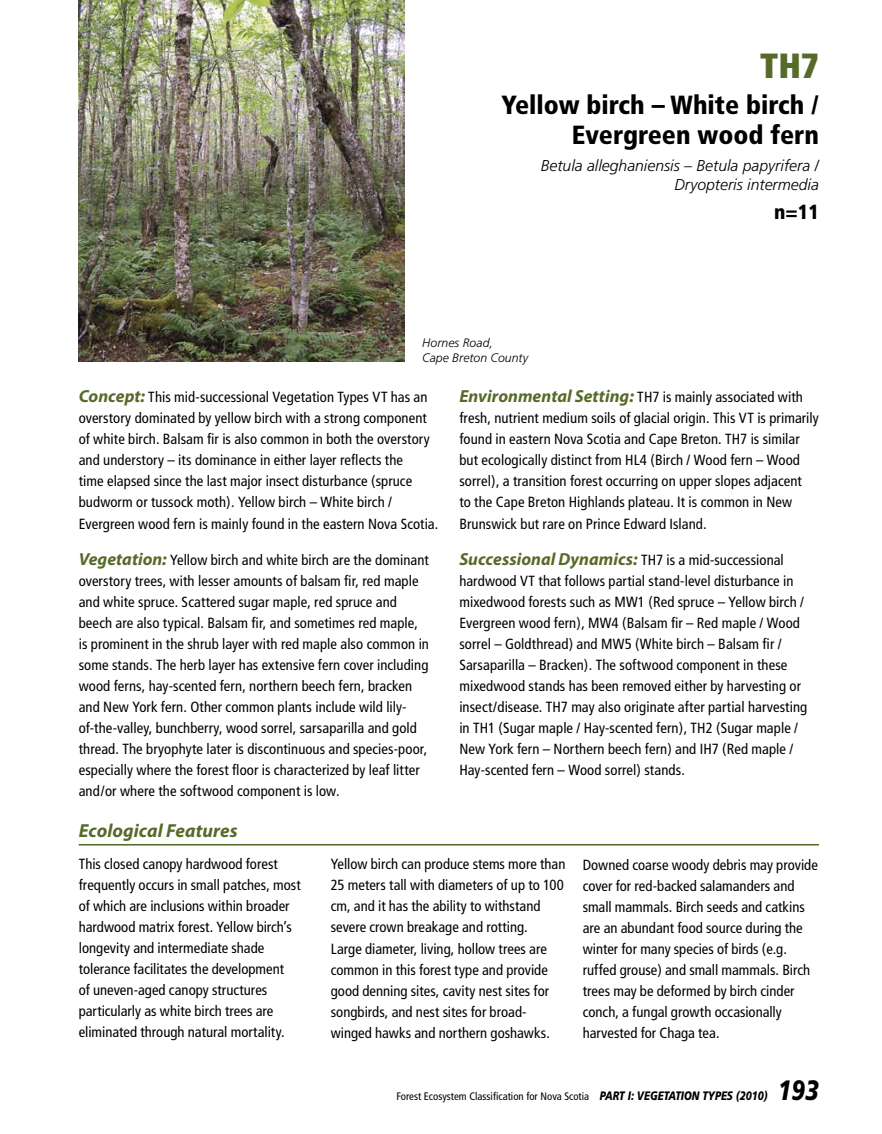
<style>
.page{position:relative;width:882px;height:1134px;background:#fff}
.page>*{position:absolute;margin:0;border:0;box-sizing:border-box;transform-origin:0 0}
.t1{font:900 condensed 35px "Frutiger";color:#586a29}
.t2{font:italic 900 28px "Frutiger";color:#000;scale:.8 1}
.t3{font:900 condensed 26.25px/29.8px "Frutiger";color:#000;text-align:right}
.t4{font:900 condensed 20.47px "Frutiger";color:#000}
.t5{font:italic 700 18.9px "Myriad Pro";letter-spacing:.005em;color:#586a29}
.t6{font:italic 300 15.75px/18.9px "Frutiger";color:#000;text-align:right}
.t7{font:condensed 14.7px/21px "Frutiger";letter-spacing:.005em;color:#000}
.t8{font:italic 300 12.25px/14.7px "Frutiger";letter-spacing:.01em;color:#000}
.t9{font:condensed 10.85px "Frutiger";color:#000}
.s1{font-family:"Myriad Pro";font-weight:700;font-style:italic;font-stretch:normal;font-size:17.5px;color:#586a29}
.s2{font-weight:900;font-style:italic;font-stretch:normal;font-size:12.25px}
</style>
<div class="page">
<hr style="left:79px;top:844px;width:740px;height:2px;background:#586a29">
<img style="left:79px;top:0;width:326px;height:362px">
<h1 class="t1" style="left:760px;top:45px;width:60px">TH7</h1>
<h3 class="t3" style="left:501px;top:90px;width:319px">Yellow birch – White birch /<br>Evergreen wood fern</h3>
<p class="t6" style="left:541px;top:156px;width:280px">Betula alleghaniensis – Betula papyrifera /<br>Dryopteris intermedia</p>
<h3 class="t4" style="left:774px;top:200px;width:46px">n=11</h3>
<p class="t8" style="left:422px;top:336px;width:108px">Hornes Road,<br>Cape Breton County</p>
<p class="t7" style="left:79px;top:387px;width:359px"><span class="s1">Concept:</span> This mid-successional Vegetation Types VT has an overstory dominated by yellow birch with a strong component of white birch. Balsam fir is also common in both the overstory and understory – its dominance in either layer reflects the<br>time elapsed since the last major insect disturbance (spruce budworm or tussock moth). Yellow birch – White birch / Evergreen wood fern is mainly found in the eastern Nova Scotia.</p>
<p class="t7" style="left:79px;top:550px;width:352px"><span class="s1">Vegetation:</span> Yellow birch and white birch are the dominant overstory trees, with lesser amounts of balsam fir, red maple and white spruce. Scattered sugar maple, red spruce and beech are also typical. Balsam fir, and sometimes red maple, is prominent in the shrub layer with red maple also common in some stands. The herb layer has extensive fern cover including wood ferns, hay-scented fern, northern beech fern, bracken and New York fern. Other common plants include wild lily&shy;of-the-valley, bunchberry, wood sorrel, sarsaparilla and gold thread. The bryophyte later is discontinuous and species-poor, especially where the forest floor is characterized by leaf litter and/or where the softwood component is low.</p>
<p class="t5" style="left:79px;top:819px;width:160px">Ecological Features</p>
<p class="t7" style="left:459px;top:387px;width:361px"><span class="s1">Environmental Setting:</span> TH7 is mainly associated with fresh, nutrient medium soils of glacial origin. This VT is primarily found in eastern Nova Scotia and Cape Breton. TH7 is similar but ecologically distinct from HL4 (Birch / Wood fern – Wood sorrel), a transition forest occurring on upper slopes adjacent<br>to the Cape Breton Highlands plateau. It is common in New Brunswick but rare on Prince Edward Island.</p>
<p class="t7" style="left:459px;top:550px;width:349px"><span class="s1">Successional Dynamics:</span> TH7 is a mid-successional hardwood VT that follows partial stand-level disturbance in mixedwood forests such as MW1 (Red spruce – Yellow birch / Evergreen wood fern), MW4 (Balsam fir – Red maple / Wood sorrel – Goldthread) and MW5 (White birch – Balsam fir / Sarsaparilla – Bracken). The softwood component in these mixedwood stands has been removed either by harvesting or insect/disease. TH7 may also originate after partial harvesting in TH1 (Sugar maple / Hay-scented fern), TH2 (Sugar maple / New York fern – Northern beech fern) and IH7 (Red maple / Hay-scented fern – Wood sorrel) stands.</p>
<p class="t7" style="left:79px;top:854px;width:223px">This closed canopy hardwood forest frequently occurs in small patches, most of which are inclusions within broader hardwood matrix forest. Yellow birch’s longevity and intermediate shade tolerance facilitates the development<br>of uneven-aged canopy structures particularly as white birch trees are eliminated through natural mortality.</p>
<p class="t7" style="left:331px;top:854px;width:236px">Yellow birch can produce stems more than 25 meters tall with diameters of up to 100 cm, and it has the ability to withstand severe crown breakage and rotting.<br>Large diameter, living, hollow trees are common in this forest type and provide good denning sites, cavity nest sites for songbirds, and nest sites for broad&shy;winged hawks and northern goshawks.</p>
<p class="t7" style="left:583px;top:854px;width:237px">Downed coarse woody debris may provide cover for red-backed salamanders and small mammals. Birch seeds and catkins are an abundant food source during the winter for many species of birds (e.g. ruffed grouse) and small mammals. Birch trees may be deformed by birch cinder conch, a fungal growth occasionally harvested for Chaga tea.</p>
<p class="t9" style="left:397px;top:1090px;width:372px">Forest Ecosystem Classification for Nova Scotia <span class="s2">PART I: VEGETATION TYPES (2010)</span></p>
<h2 class="t2" style="left:778px;top:1073px;width:53px">193</h2>
</div>
